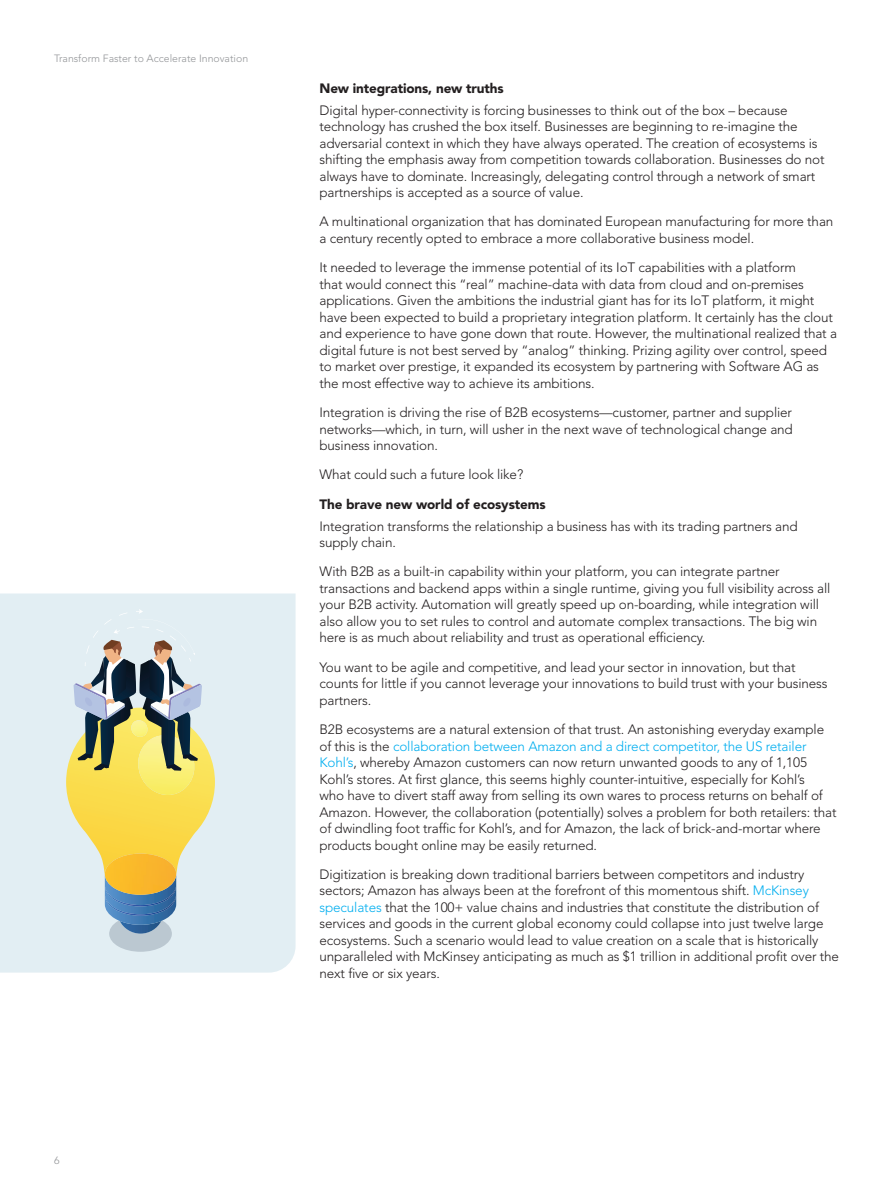
<style>
.page{position:relative;width:893px;height:1187px;background:#fff}
.page>*{position:absolute;margin:0;border:0;box-sizing:border-box;transform-origin:0 0}
.Bodycopy_-_Light_9_1{font:300 13.5px/16.5px "Avenir LT Std";letter-spacing:-.01em;color:#231f20}
.Black_Headline_2_-_B{font:900 13.5px "Avenir LT Std";letter-spacing:-.01em;color:#231f20}
.t1{font:300 10.5px "Avenir LT Std";color:#939598}
.s1{color:#00aeef}
</style>
<div class="page">
<div style="left:0;top:593px;width:296px;height:379px;background:#e2eef3"></div>
<svg style="left:66px;top:609px;width:149px;height:342px;background:#cac9a0"></svg>
<p class="t1" style="left:54px;top:52px;width:196px">Transform Faster to Accelerate Innovation</p>
<p class="t1" style="left:54px;top:1153px;width:7px">6</p>
<p class="Black_Headline_2_-_B" style="left:319px;top:80px;width:186px">New integrations, new truths</p>
<p class="Bodycopy_-_Light_9_1" style="left:319px;top:102px;width:507px">Digital hyper-connectivity is forcing businesses to think out of the box – because technology has crushed the box itself. Businesses are beginning to re-imagine the adversarial context in which they have always operated. The creation of ecosystems is shifting the emphasis away from competition towards collaboration. Businesses do not always have to dominate. Increasingly, delegating control through a network of smart partnerships is accepted as a source of value.</p>
<p class="Bodycopy_-_Light_9_1" style="left:319px;top:213px;width:515px">A multinational organization that has dominated European manufacturing for more than a century recently opted to embrace a more collaborative business model.</p>
<p class="Bodycopy_-_Light_9_1" style="left:319px;top:259px;width:519px">It needed to leverage the immense potential of its IoT capabilities with a platform<br>that would connect this “real” machine-data with data from cloud and on-premises applications. Given the ambitions the industrial giant has for its IoT platform, it might have been expected to build a proprietary integration platform. It certainly has the clout and experience to have gone down that route. However, the multinational realized that a digital future is not best served by “analog” thinking. Prizing agility over control, speed to market over prestige, it expanded its ecosystem by partnering with Software AG as the most effective way to achieve its ambitions.</p>
<p class="Bodycopy_-_Light_9_1" style="left:319px;top:404px;width:475px;text-align:justify">Integration is driving the rise of B2B ecosystems—customer, partner and supplier networks—which, in turn, will usher in the next wave of technological change and business innovation.</p>
<p class="Bodycopy_-_Light_9_1" style="left:319px;top:466px;width:205px">What could such a future look like?</p>
<p class="Black_Headline_2_-_B" style="left:319px;top:495px;width:228px">The brave new world of ecosystems</p>
<p class="Bodycopy_-_Light_9_1" style="left:319px;top:518px;width:480px">Integration transforms the relationship a business has with its trading partners and supply chain.</p>
<p class="Bodycopy_-_Light_9_1" style="left:319px;top:563px;width:512px">With B2B as a built-in capability within your platform, you can integrate partner transactions and backend apps within a single runtime, giving you full visibility across all your B2B activity. Automation will greatly speed up on-boarding, while integration will also allow you to set rules to control and automate complex transactions. The big win here is as much about reliability and trust as operational efficiency.</p>
<p class="Bodycopy_-_Light_9_1" style="left:319px;top:659px;width:510px">You want to be agile and competitive, and lead your sector in innovation, but that counts for little if you cannot leverage your innovations to build trust with your business partners.</p>
<p class="Bodycopy_-_Light_9_1" style="left:319px;top:721px;width:519px">B2B ecosystems are a natural extension of that trust. An astonishing everyday example of this is the <span class="s1">collaboration between Amazon and a direct competitor, the US retailer Kohl’s</span>, whereby Amazon customers can now return unwanted goods to any of 1,105<br>Kohl’s stores. At first glance, this seems highly counter-intuitive, especially for Kohl’s<br>who have to divert staff away from selling its own wares to process returns on behalf of Amazon. However, the collaboration (potentially) solves a problem for both retailers: that of dwindling foot traffic for Kohl’s, and for Amazon, the lack of brick-and-mortar where products bought online may be easily returned.</p>
<p class="Bodycopy_-_Light_9_1" style="left:319px;top:866px;width:521px">Digitization is breaking down traditional barriers between competitors and industry sectors; Amazon has always been at the forefront of this momentous shift. <span class="s1">McKinsey speculates</span> that the 100+ value chains and industries that constitute the distribution of services and goods in the current global economy could collapse into just twelve large ecosystems. Such a scenario would lead to value creation on a scale that is historically unparalleled with McKinsey anticipating as much as $1 trillion in additional profit over the next five or six years.</p>
</div>
